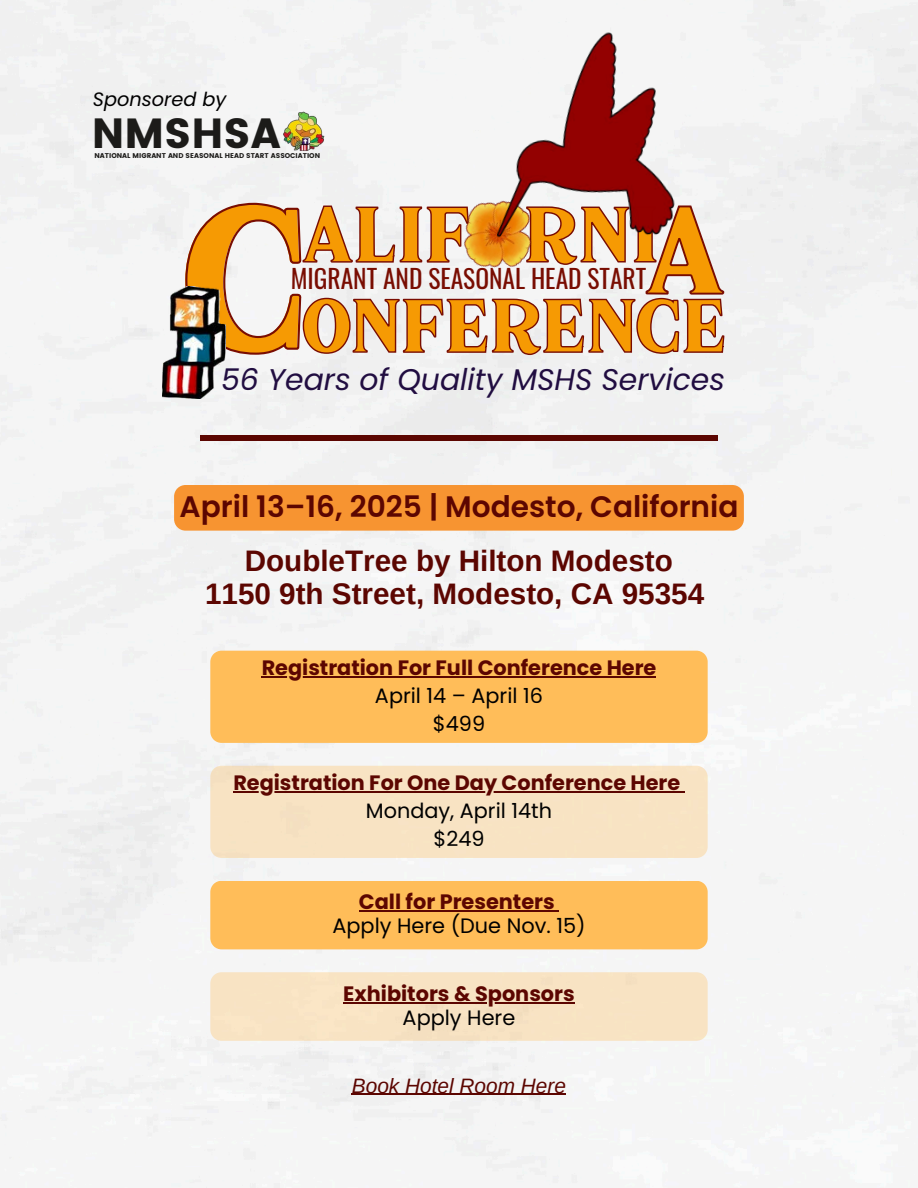
<style>
.page{position:relative;width:918px;height:1188px;background:#f5f5f5}
.page>*{position:absolute;margin:0;border:0;box-sizing:border-box;transform-origin:0 0}
.t1{font:308.25px "Karimun";color:#f69a03}
.t2{font:116.4px "Karimun";letter-spacing:.01em;color:#f69a03}
.t3{font:112.2px "Karimun";color:#f69a03}
.t4{font:42px "Poppins";color:#1c1b19}
.t5{font:italic 29.85px "Poppins";color:#210d41}
.t6{font:700 29.7px/32.1px "Arimo";color:#5c0601;text-align:center}
.t7{font:600 29.55px "Poppins";color:#5c0601}
.t8{font:25.5px "Oswald";color:#790d02}
.t9{font:700 20.85px "Poppins";color:#5c0601}
.t10{font:20.85px "Poppins";color:#000}
.t11{font:italic 20.85px "Arimo";color:#5c0601}
.t12{font:italic 19.35px "Poppins";color:#000}
.t13{font:6.9px "Poppins";color:#1c1b19}
.s1{font-size:182.4px}
</style>
<div class="page">
<svg style="left:184px;top:202px;width:541px;height:154px"></svg>
<img style="left:163px;top:287px;width:62px;height:111px">
<img style="left:417px;top:19px;width:264px;height:244px">
<div style="left:200px;top:435px;width:518px;height:6px;background:#5c0601"></div>
<img style="left:283px;top:111px;width:42px;height:42px">
<div style="left:174px;top:485px;width:570px;height:46px;background:#f79431;border-radius:11px"></div>
<div style="left:210px;top:651px;width:498px;height:92px;background:#ffbd59"></div>
<hr style="left:262px;top:676px;width:394px;height:1px;background:#5c0601">
<div style="left:210px;top:766px;width:498px;height:92px;background:#f8e3c3"></div>
<hr style="left:233px;top:791px;width:447px;height:1px;background:#5c0601">
<div style="left:210px;top:881px;width:498px;height:68px;background:#ffbd59"></div>
<div style="left:210px;top:972px;width:498px;height:69px;background:#f8e3c3"></div>
<hr style="left:343px;top:1002px;width:232px;height:1px;background:#5c0601">
<hr style="left:352px;top:1094px;width:214px;height:1px;background:#5c0601">
<p class="t12" style="left:93px;top:86px;width:135px">Sponsored by</p>
<p class="t4" style="left:92px;top:109px;width:190px">NMSHSA</p>
<p class="t13" style="left:95px;top:152px;width:227px">NATIONAL MIGRANT AND SEASONAL HEAD START ASSOCIATION</p>
<p class="t1" style="left:191px;top:151px;width:124px">C</p>
<p class="t5" style="left:221px;top:358px;width:505px">56 Years of Quality MSHS Services</p>
<h2 class="t2" style="left:306px;top:186px;width:423px">ALIF RNI<span class="s1">A</span></h2>
<p class="t8" style="left:291px;top:258px;width:357px">MIGRANT AND SEASONAL HEAD START</p>
<h3 class="t3" style="left:306px;top:279px;width:425px">ONFERENCE</h3>
<h2 class="t7" style="left:180px;top:486px;width:560px">April 13–16, 2025 | Modesto, California</h2>
<h3 class="t6" style="left:205px;top:545px;width:501px">DoubleTree by Hilton Modesto<br>1150 9th Street, Modesto, CA 95354</h3>
<h3 class="t9" style="left:262px;top:653px;width:396px">Registration For Full Conference Here</h3>
<p class="t10" style="left:375px;top:681px;width:170px">April 14 – April 16</p>
<p class="t10" style="left:433px;top:709px;width:54px">$499</p>
<p class="t9" style="left:233px;top:768px;width:449px">Registration For One Day Conference Here</p>
<p class="t10" style="left:366px;top:796px;width:188px">Monday, April 14th</p>
<p class="t10" style="left:433px;top:824px;width:53px">$249</p>
<p class="t9" style="left:359px;top:888px;width:198px">Call for Presenters</p>
<p class="t10" style="left:333px;top:911px;width:255px">Apply Here (Due Nov. 15)</p>
<p class="t9" style="left:343px;top:979px;width:233px">Exhibitors &amp; Sponsors</p>
<p class="t10" style="left:403px;top:1003px;width:114px">Apply Here</p>
<p class="t11" style="left:352px;top:1074px;width:216px">Book Hotel Room Here</p>
</div>
